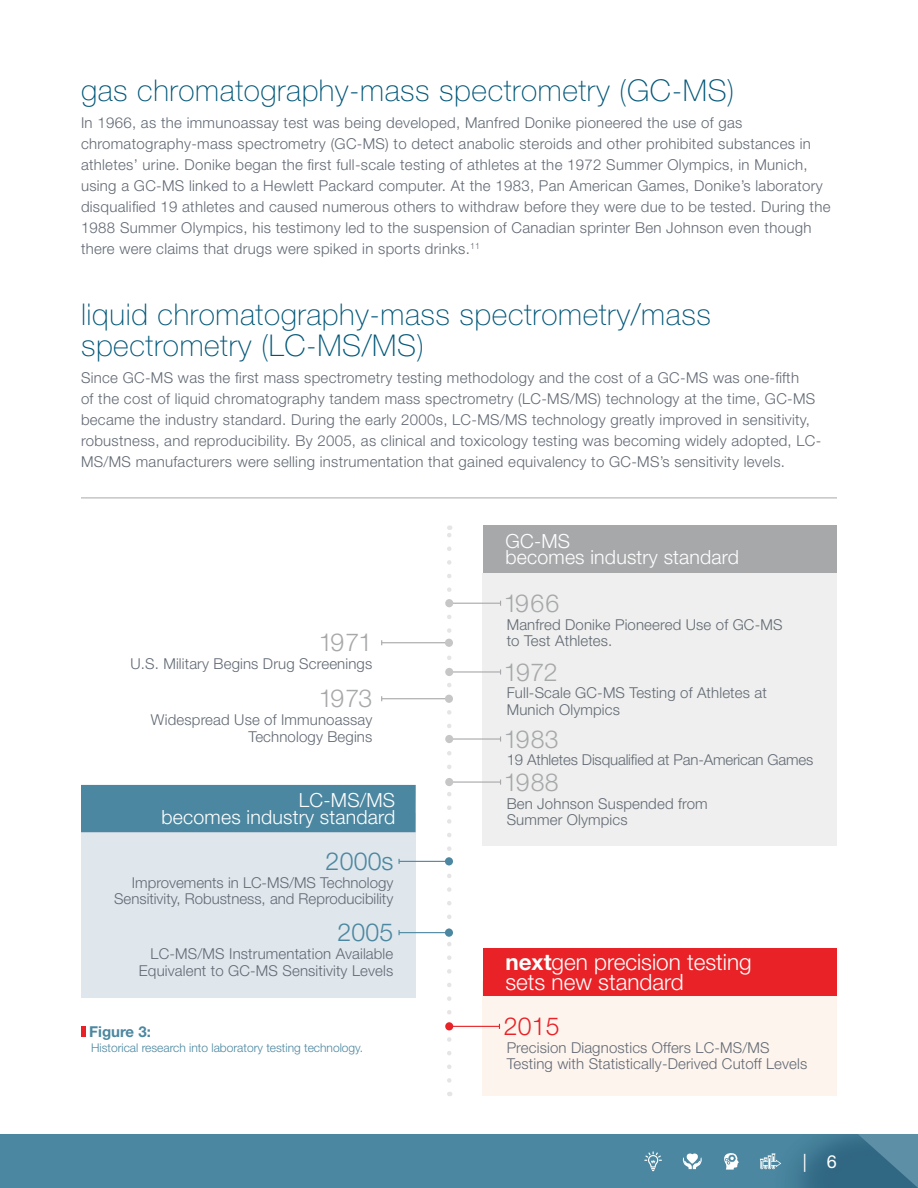
<style>
.page{position:relative;width:918px;height:1188px;background:#fff}
.page>*{position:absolute;margin:0;border:0;box-sizing:border-box;transform-origin:0 0}
.t1{font:100 30px/31.5px "Helvetica Neue LT Std";letter-spacing:.02em;color:#015678}
.t2{font:300 24.9px "Helvetica Neue LT Std";color:#a7a8aa}
.t3{font:300 24.9px "Helvetica Neue LT Std";letter-spacing:.01em;color:#4b87a0}
.t4{font:300 24.9px "Helvetica Neue LT Std";color:#e82226}
.t5{font:300 22.5px/19.5px "Helvetica Neue LT Std";color:#fff}
.t6{font:300 19.5px/16.5px "Helvetica Neue LT Std";letter-spacing:.01em;color:#fff}
.t7{font:18px "Helvetica Neue LT Std";color:#fff}
.t8{font:300 15px/21px "Helvetica Neue LT Std";letter-spacing:.02em;color:#626973}
.t9{font:300 15px/16.5px "Helvetica Neue LT Std";color:#626973;text-align:right}
.t10{font:300 15px "Helvetica Neue LT Std";letter-spacing:-.01em;color:#626973}
.t11{font:700 15px "Helvetica Neue LT Std";color:#4b87a0}
.t12{font:300 12px "Helvetica Neue LT Std";color:#4b87a0}
.s1{font-weight:700}
</style>
<div class="page">
<hr style="left:0;top:1134px;width:1px;height:54px;background:#4b87a0">
<div style="left:1px;top:1134px;width:917px;height:54px;background:#4b87a0"></div>
<img style="left:761px;top:1134px;width:97px;height:54px">
<svg style="left:858px;top:1134px;width:60px;height:54px;background:#467b94"></svg>
<svg style="left:644px;top:1151px;width:18px;height:20px"></svg>
<svg style="left:683px;top:1154px;width:19px;height:15px"></svg>
<svg style="left:760px;top:1153px;width:21px;height:16px"></svg>
<svg style="left:724px;top:1153px;width:15px;height:17px"></svg>
<div style="left:483px;top:573px;width:354px;height:272px;background:#eeefee"></div>
<div style="left:81px;top:813px;width:335px;height:185px;background:#dfe6ec"></div>
<div style="left:483px;top:982px;width:354px;height:114px;background:#fdf4ee"></div>
<hr style="left:450px;top:603px;width:51px;height:1px;background:#a7a8aa">
<hr style="left:450px;top:1026px;width:49px;height:1px;background:#e82226">
<hr style="left:450px;top:671px;width:51px;height:2px;background:#a7a8aa">
<hr style="left:450px;top:738px;width:51px;height:2px;background:#a7a8aa">
<hr style="left:450px;top:781px;width:51px;height:2px;background:#a7a8aa">
<hr style="left:382px;top:642px;width:67px;height:1px;background:#a7a8aa">
<hr style="left:399px;top:861px;width:50px;height:1px;background:#4b87a0">
<hr style="left:399px;top:932px;width:50px;height:1px;background:#4b87a0">
<hr style="left:382px;top:698px;width:67px;height:1px;background:#a7a8aa">
<svg style="left:446px;top:525px;width:6px;height:555px"></svg>
<div style="left:445px;top:695px;width:8px;height:8px;background:#c7c6c6;border-radius:50%"></div>
<div style="left:483px;top:525px;width:354px;height:48px;background:#a7a8aa"></div>
<div style="left:483px;top:948px;width:354px;height:47px;background:#e82226"></div>
<div style="left:81px;top:785px;width:335px;height:47px;background:#4b87a0"></div>
<hr style="left:81px;top:498px;width:756px;height:1px;background:#a7a8aa">
<hr style="left:81px;top:1026px;width:4px;height:11px;background:#e82226">
<p class="t1" style="left:81px;top:75px;width:655px">gas chromatography-mass spectrometry (GC-MS)</p>
<p class="t8" style="left:81px;top:112px;width:751px">In 1966, as the immunoassay test was being developed, Manfred Donike pioneered the use of gas chromatography-mass spectrometry (GC-MS) to detect anabolic steroids and other prohibited substances in athletes’ urine. Donike began the first full-scale testing of athletes at the 1972 Summer Olympics, in Munich, using a GC-MS linked to a Hewlett Packard computer. At the 1983, Pan American Games, Donike’s laboratory disqualified 19 athletes and caused numerous others to withdraw before they were due to be tested. During the 1988 Summer Olympics, his testimony led to the suspension of Canadian sprinter Ben Johnson even though there were claims that drugs were spiked in sports drinks.<sup>11</sup></p>
<p class="t1" style="left:81px;top:298px;width:631px">liquid chromatography-mass spectrometry/mass spectrometry (LC-MS/MS)</p>
<p class="t8" style="left:81px;top:367px;width:742px">Since GC-MS was the first mass spectrometry testing methodology and the cost of a GC-MS was one-fifth<br>of the cost of liquid chromatography tandem mass spectrometry (LC-MS/MS) technology at the time, GC-MS became the industry standard. During the early 2000s, LC-MS/MS technology greatly improved in sensitivity, robustness, and reproducibility. By 2005, as clinical and toxicology testing was becoming widely adopted, LC-MS/MS manufacturers were selling instrumentation that gained equivalency to GC-MS’s sensitivity levels.</p>
<p class="t6" style="left:506px;top:532px;width:235px">GC-MS<br>becomes industry standard</p>
<p class="t2" style="left:319px;top:627px;width:55px">1971</p>
<p class="t8" style="left:130px;top:653px;width:243px">U.S. Military Begins Drug Screenings</p>
<p class="t2" style="left:319px;top:683px;width:55px">1973</p>
<p class="t8" style="left:151px;top:711px;width:223px;line-height:16.5px;text-align:right">Widespread Use of Immunoassay<br>Technology Begins</p>
<p class="t6" style="left:162px;top:792px;width:235px;text-align:right">LC-MS/MS<br>becomes industry standard</p>
<p class="t3" style="left:326px;top:846px;width:69px">2000s</p>
<p class="t9" style="left:114px;top:874px;width:281px">Improvements in LC-MS/MS Technology<br>Sensitivity, Robustness, and Reproducibility</p>
<p class="t3" style="left:337px;top:917px;width:58px">2005</p>
<p class="t8" style="left:139px;top:945px;width:256px;line-height:16.5px;text-align:right">LC-MS/MS Instrumentation Available<br>Equivalent to GC-MS Sensitivity Levels</p>
<p class="t11" style="left:89px;top:1022px;width:63px">Figure 3:</p>
<p class="t12" style="left:91px;top:1040px;width:274px">Historical research into laboratory testing technology.</p>
<p class="t2" style="left:504px;top:588px;width:57px">1966</p>
<p class="t8" style="left:507px;top:616px;width:277px;line-height:16.5px">Manfred Donike Pioneered Use of GC-MS to Test Athletes.</p>
<p class="t2" style="left:504px;top:657px;width:56px">1972</p>
<p class="t8" style="left:507px;top:685px;width:262px;line-height:16.5px">Full-Scale GC-MS Testing of Athletes at<br>Munich Olympics</p>
<p class="t2" style="left:504px;top:724px;width:57px">1983</p>
<p class="t10" style="left:507px;top:751px;width:308px">19 Athletes Disqualified at Pan-American Games</p>
<p class="t2" style="left:504px;top:767px;width:57px">1988</p>
<p class="t8" style="left:507px;top:795px;width:203px;line-height:16.5px">Ben Johnson Suspended from<br>Summer Olympics</p>
<p class="t5" style="left:505px;top:952px;width:248px"><span class="s1">next</span>gen precision testing sets new standard</p>
<p class="t4" style="left:504px;top:1011px;width:58px">2015</p>
<p class="t8" style="left:507px;top:1039px;width:302px;line-height:16.5px">Precision Diagnostics Offers LC-MS/MS<br>Testing with Statistically-Derived Cutoff Levels</p>
<p class="t7" style="left:803px;top:1151px;width:36px">| 6</p>
</div>
